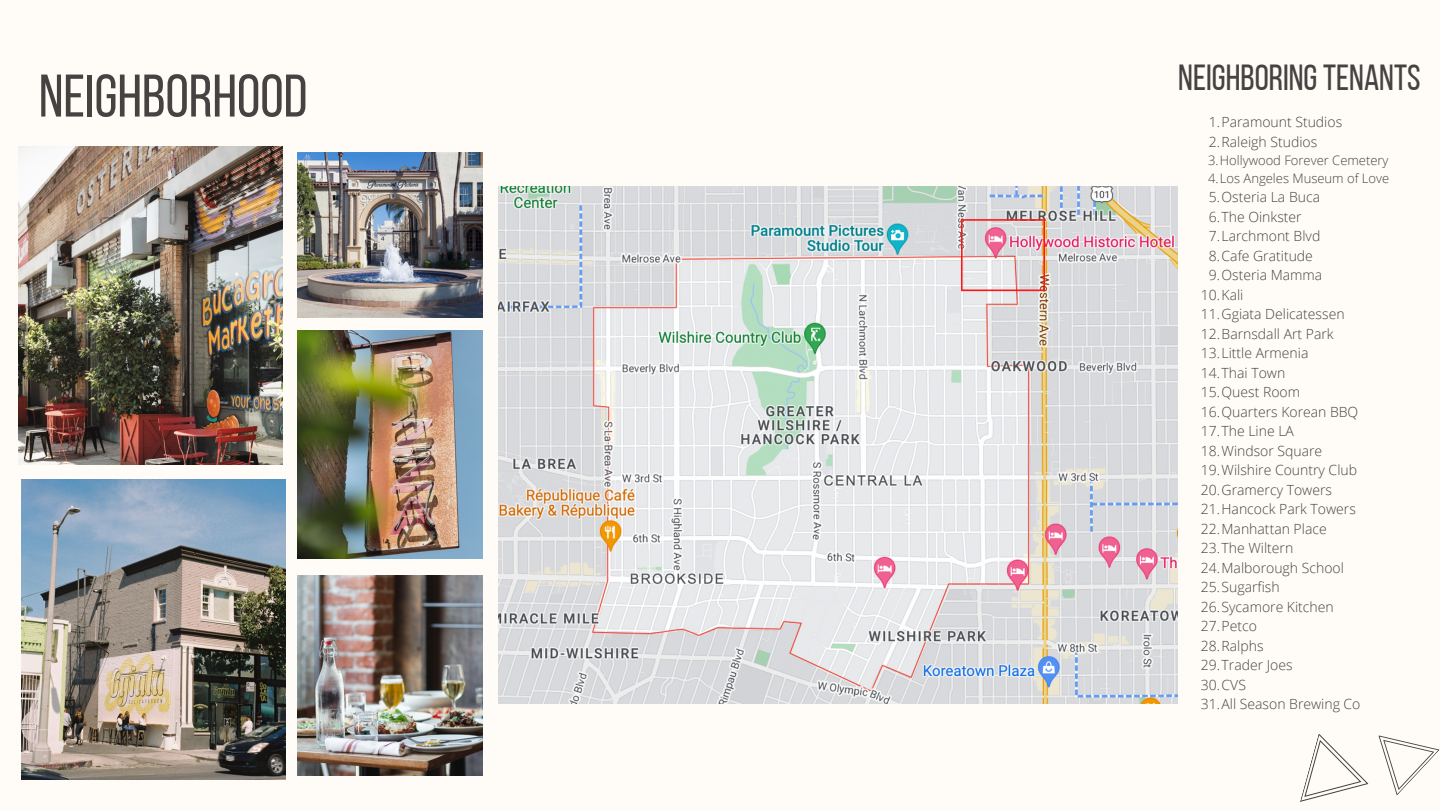
<style>
.page{position:relative;width:1440px;height:810px;background:#fffbf7}
.page>*{position:absolute;margin:0;border:0;box-sizing:border-box;transform-origin:0 0}
.t1{font:60px "Bebas Neue";color:#474242}
.t2{font:36.2px "Bebas Neue";color:#474242}
.t3{font:300 14px/19.5px "Open Sans";color:#474242}
.t4{font:300 13px/18px "Open Sans";color:#474242}
</style>
<div class="page">
<img style="left:499px;top:187px;width:678px;height:516px">
<svg style="left:961px;top:219px;width:84px;height:72px;background:#e4c2c6"></svg>
<svg style="left:1300px;top:734px;width:140px;height:68px"></svg>
<img style="left:19px;top:147px;width:263px;height:318px">
<img style="left:298px;top:152px;width:185px;height:165px">
<img style="left:298px;top:331px;width:185px;height:228px">
<img style="left:22px;top:479px;width:263px;height:301px">
<img style="left:298px;top:576px;width:185px;height:199px">
<h1 class="t1" style="left:39px;top:72px;width:270px">NEIGHBORHOOD</h1>
<h2 class="t2" style="left:1178px;top:63px;width:244px">NEIGHBORINGTENANTS</h2>
<p class="t3" style="left:1209px;top:112px;width:135px">1.Paramount Studios<br>2.Raleigh Studios</p>
<p class="t4" style="left:1208px;top:151px;width:183px">3.Hollywood Forever Cemetery<br>4.Los Angeles Museum of Love</p>
<p class="t3" style="left:1209px;top:187px;width:113px">5.Osteria La Buca</p>
<p class="t3" style="left:1209px;top:206px;width:94px">6.The Oinkster</p>
<p class="t3" style="left:1209px;top:226px;width:113px">7.Larchmont Blvd</p>
<p class="t3" style="left:1209px;top:245px;width:106px">8.Cafe Gratitude</p>
<p class="t3" style="left:1209px;top:265px;width:115px">9.Osteria Mamma</p>
<p class="t3" style="left:1201px;top:284px;width:44px">10.Kali</p>
<p class="t3" style="left:1201px;top:304px;width:145px">11.Ggiata Delicatessen</p>
<p class="t3" style="left:1201px;top:323px;width:134px">12.Barnsdall Art Park</p>
<p class="t3" style="left:1201px;top:343px;width:109px">13.Little Armenia</p>
<p class="t3" style="left:1201px;top:362px;width:86px">14.Thai Town</p>
<p class="t3" style="left:1201px;top:382px;width:101px">15.Quest Room</p>
<p class="t3" style="left:1201px;top:401px;width:159px">16.Quarters Korean BBQ</p>
<p class="t3" style="left:1201px;top:421px;width:95px">17.The Line LA</p>
<p class="t3" style="left:1201px;top:440px;width:123px">18.Windsor Square</p>
<p class="t3" style="left:1201px;top:460px;width:158px">19.Wilshire Country Club</p>
<p class="t3" style="left:1201px;top:479px;width:133px">20.Gramercy Towers</p>
<p class="t3" style="left:1201px;top:499px;width:157px">21.Hancock Park Towers</p>
<p class="t3" style="left:1201px;top:518px;width:127px">22.Manhattan Place</p>
<p class="t3" style="left:1201px;top:538px;width:94px">23.The Wiltern</p>
<p class="t3" style="left:1201px;top:557px;width:145px">24.Malborough School</p>
<p class="t3" style="left:1201px;top:577px;width:80px">25.Sugarfish</p>
<p class="t3" style="left:1201px;top:596px;width:134px">26.Sycamore Kitchen</p>
<p class="t3" style="left:1201px;top:616px;width:58px">27.Petco</p>
<p class="t3" style="left:1201px;top:635px;width:64px">28.Ralphs</p>
<p class="t3" style="left:1201px;top:655px;width:93px">29.Trader Joes</p>
<p class="t3" style="left:1201px;top:674px;width:47px">30.CVS</p>
<p class="t3" style="left:1201px;top:694px;width:161px">31.All Season Brewing Co</p>
</div>
